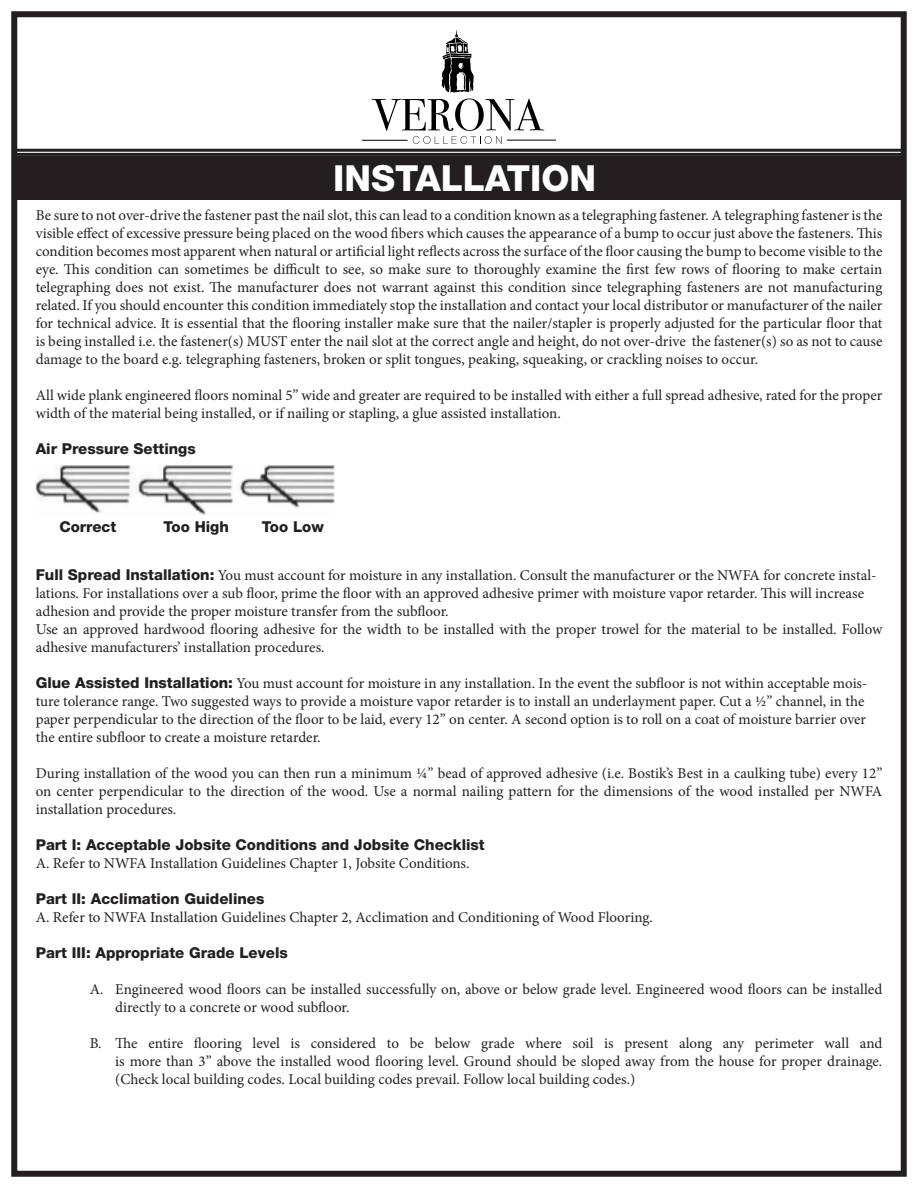
<style>
.page{position:relative;width:918px;height:1188px;background:#fff}
.page>*{position:absolute;margin:0;border:0;box-sizing:border-box;transform-origin:0 0}
.t1{font:800 36px "Helvetica Neue";color:#fff}
.t2{font:15px/18px "Minion Pro";color:#231f20}
.t3{font:800 15px "Helvetica Neue";color:#231f20}
.s1{font-family:"Helvetica Neue";font-weight:800}
</style>
<div class="page">
<div style="left:11px;top:11px;width:896px;height:1166px;border:6px solid #231f20"></div>
<hr style="left:14px;top:149px;width:890px;height:3px;background:#231f20">
<hr style="left:14px;top:153px;width:890px;height:3px;background:#231f20">
<div style="left:15px;top:156px;width:888px;height:44px;background:#231f20"></div>
<svg style="left:442px;top:29px;width:32px;height:63px"></svg>
<svg style="left:371px;top:98px;width:173px;height:46px"></svg>
<hr style="left:362px;top:140px;width:46px;height:1px;background:#000001">
<hr style="left:507px;top:140px;width:49px;height:1px;background:#000001">
<img style="left:36px;top:465px;width:298px;height:50px">
<h1 class="t1" style="left:333px;top:156px;width:264px">INSTALLATION</h1>
<p class="t2" style="left:36px;top:206px;width:848px;text-align:justify">Be sure to not over-drive the fastener past the nail slot, this can lead to a condition known as a telegraphing fastener. A telegraphing fastener is the visible effect of excessive pressure being placed on the wood fibers which causes the appearance of a bump to occur just above the fasteners. This condition becomes most apparent when natural or artificial light reflects across the surface of the floor causing the bump to become visible to the eye. This condition can sometimes be difficult to see, so make sure to thoroughly examine the first few rows of flooring to make certain telegraphing does not exist. The manufacturer does not warrant against this condition since telegraphing fasteners are not manufacturing related. If you should encounter this condition immediately stop the installation and contact your local distributor or manufacturer of the nailer for technical advice. It is essential that the flooring installer make sure that the nailer/stapler is properly adjusted for the particular floor that is being installed i.e. the fastener(s) MUST enter the nail slot at the correct angle and height, do not over-drive the fastener(s) so as not to cause damage to the board e.g. telegraphing fasteners, broken or split tongues, peaking, squeaking, or crackling noises to occur.</p>
<p class="t2" style="left:36px;top:386px;width:848px">All wide plank engineered floors nominal 5” wide and greater are required to be installed with either a full spread adhesive, rated for the proper width of the material being installed, or if nailing or stapling, a glue assisted installation.</p>
<p class="t3" style="left:36px;top:439px;width:162px">Air Pressure Settings</p>
<p class="t3" style="left:59px;top:518px;width:58px">Correct</p>
<p class="t3" style="left:164px;top:518px;width:67px">Too High</p>
<p class="t3" style="left:262px;top:518px;width:63px">Too Low</p>
<p class="t2" style="left:36px;top:566px;width:842px"><span class="s1">Full Spread Installation:</span> You must account for moisture in any installation. Consult the manufacturer or the NWFA for concrete instal&shy;lations. For installations over a sub floor, prime the floor with an approved adhesive primer with moisture vapor retarder. This will increase adhesion and provide the proper moisture transfer from the subfloor.</p>
<p class="t2" style="left:36px;top:620px;width:848px">Use an approved hardwood flooring adhesive for the width to be installed with the proper trowel for the material to be installed. Follow adhesive manufacturers’ installation procedures.</p>
<p class="t2" style="left:36px;top:674px;width:833px"><span class="s1">Glue Assisted Installation:</span> You must account for moisture in any installation. In the event the subfloor is not within acceptable mois&shy;ture tolerance range. Two suggested ways to provide a moisture vapor retarder is to install an underlayment paper. Cut a ½” channel, in the paper perpendicular to the direction of the floor to be laid, every 12” on center. A second option is to roll on a coat of moisture barrier over the entire subfloor to create a moisture retarder.</p>
<p class="t2" style="left:36px;top:764px;width:848px;text-align:justify">During installation of the wood you can then run a minimum ¼” bead of approved adhesive (i.e. Bostik’s Best in a caulking tube) every 12” on center perpendicular to the direction of the wood. Use a normal nailing pattern for the dimensions of the wood installed per NWFA installation procedures.</p>
<p class="t2" style="left:36px;top:836px;width:451px"><span class="s1">Part I: Acceptable Jobsite Conditions and Jobsite Checklist<br></span>A. Refer to NWFA Installation Guidelines Chapter 1, Jobsite Conditions.</p>
<p class="t2" style="left:36px;top:890px;width:619px"><span class="s1">Part II: Acclimation Guidelines<br></span>A. Refer to NWFA Installation Guidelines Chapter 2, Acclimation and Conditioning of Wood Flooring.</p>
<p class="t3" style="left:36px;top:943px;width:254px">Part III: Appropriate Grade Levels</p>
<p class="t2" style="left:115px;top:980px;width:769px;text-indent:-25px">A. Engineered wood floors can be installed successfully on, above or below grade level. Engineered wood floors can be installed directly to a concrete or wood subfloor.</p>
<p class="t2" style="left:115px;top:1034px;width:769px;text-align:justify;text-indent:-25px">B. The entire flooring level is considered to be below grade where soil is present along any perimeter wall and is more than 3” above the installed wood flooring level. Ground should be sloped away from the house for proper drainage. (Check local building codes. Local building codes prevail. Follow local building codes.)</p>
</div>
